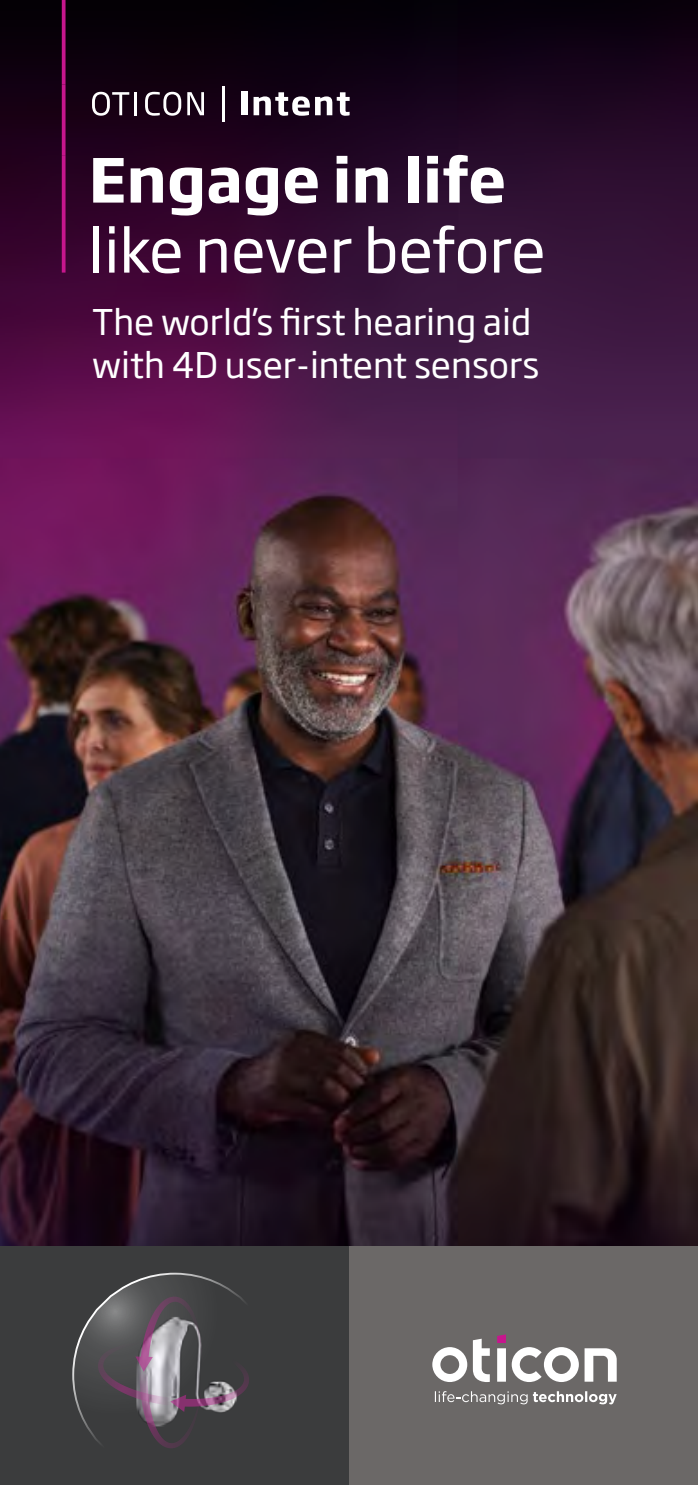
<style>
.page{position:relative;width:698px;height:1485px;background:#fff}
.page>*{position:absolute;margin:0;border:0;box-sizing:border-box;transform-origin:0 0}
.t1{font:60px "Soho Gothic Pro";letter-spacing:-.01em;color:#fff}
.t2{font:700 60px "Soho Gothic Pro";color:#fff}
.t3{font:35px/42.5px "Soho Gothic Pro";color:#fff}
</style>
<div class="page">
<img style="left:0;top:0;width:698px;height:1247px">
<div style="left:349px;top:1247px;width:349px;height:238px;background:#6b6867"></div>
<svg style="left:432px;top:1347px;width:35px;height:35px"></svg>
<svg style="left:473px;top:1339px;width:16px;height:43px"></svg>
<svg style="left:497px;top:1334px;width:81px;height:48px"></svg>
<svg style="left:584px;top:1348px;width:32px;height:34px"></svg>
<svg style="left:435px;top:1391px;width:92px;height:13px"></svg>
<svg style="left:533px;top:1391px;width:83px;height:13px"></svg>
<div style="left:0;top:1247px;width:349px;height:238px;background:#3b3c3d"></div>
<svg style="left:73px;top:1274px;width:176px;height:174px"></svg>
<hr style="left:62px;top:0;width:3px;height:84px;background:#c6168d">
<hr style="left:62px;top:84px;width:3px;height:71px;background:#c6168d">
<hr style="left:62px;top:155px;width:3px;height:118px;background:#c6168d">
<svg style="left:92px;top:92px;width:37px;height:24px"></svg>
<hr style="left:134px;top:92px;width:3px;height:23px;background:#fff">
<svg style="left:145px;top:92px;width:36px;height:24px"></svg>
<svg style="left:187px;top:92px;width:17px;height:23px"></svg>
<hr style="left:222px;top:86px;width:2px;height:35px;background:#fff">
<div style="left:241px;top:91px;width:6px;height:24px;background:#fff"></div>
<svg style="left:253px;top:92px;width:96px;height:24px"></svg>
<h1 class="t2" style="left:89px;top:133px;width:419px">Engage in life</h1>
<h1 class="t1" style="left:89px;top:204px;width:458px">like never before</h1>
<p class="t3" style="left:92px;top:299px;width:448px">The world’s first hearing aid with 4D user-intent sensors</p>
</div>
